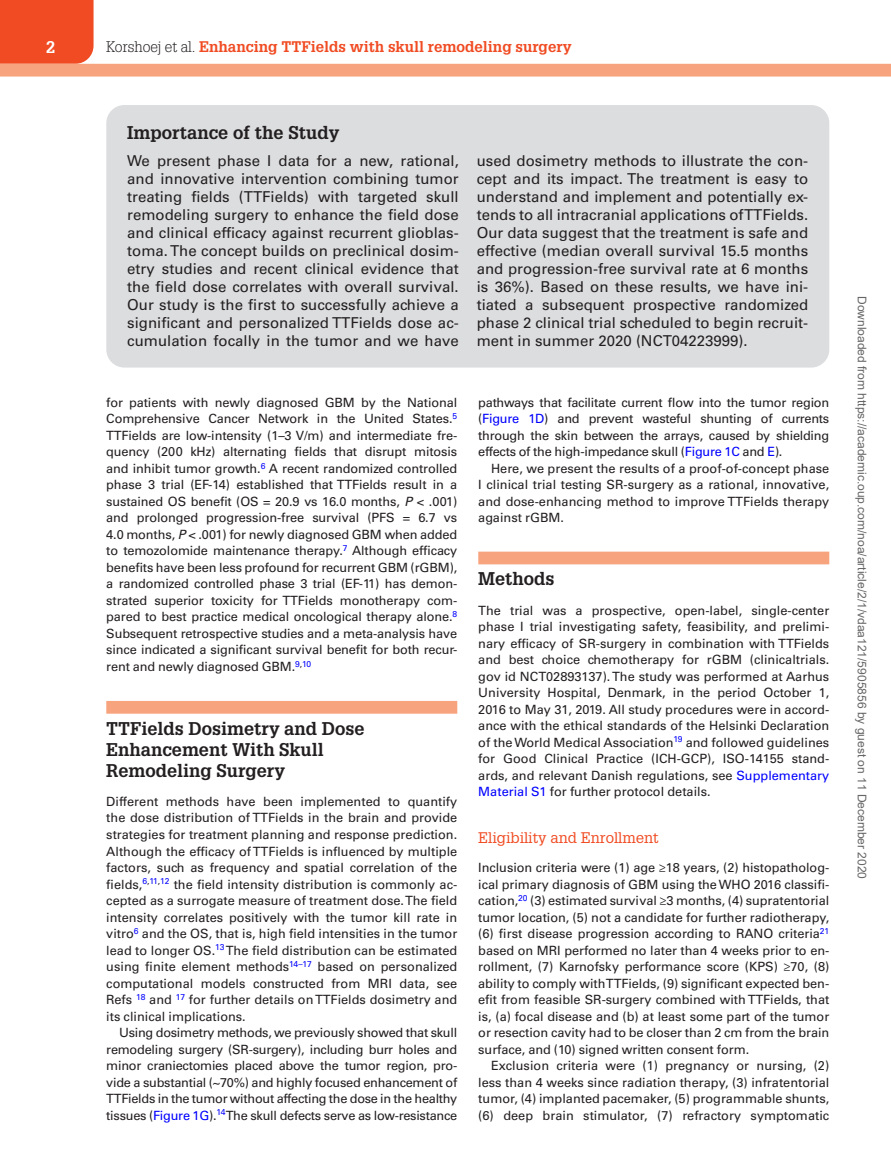
<style>
.page{position:relative;width:891px;height:1175px;background:#fff}
.page>*{position:absolute;margin:0;border:0;box-sizing:border-box;transform-origin:0 0}
.t1{font:700 18px/21px "Glypha LT Std";color:#231f20}
.t2{font:700 16.5px "Glypha LT Std";color:#fff}
.t3{font:15px/18px "Univers LT Std";color:#231f20;text-align:justify}
.t4{font:700 15px "Glypha LT Std";color:#f04b22}
.t5{font:15px "Glypha LT Std";color:#f04b22}
.t6{font:12.75px/16.5px "Univers LT Std";letter-spacing:-.005em;color:#231f20;text-align:justify}
.t7{font:12px "Arial";color:#666}
.s1{font-weight:300;color:#231f20}
.s2{font-style:italic}
.s3{color:#00f}
</style>
<div class="page">
<div style="left:0;top:0;width:94px;height:64px;background:#f04b22"></div>
<div style="left:0;top:64px;width:891px;height:12px;background:#f7a37d"></div>
<div style="left:106px;top:701px;width:351px;height:12px;background:#f7a37d"></div>
<div style="left:478px;top:551px;width:351px;height:13px;background:#f7a37d"></div>
<div style="left:106px;top:105px;width:723px;height:262px;background:#dcdddf;border-radius:18px"></div>
<p class="t2" style="left:46px;top:37px;width:11px">2</p>
<p class="t4" style="left:106px;top:37px;width:467px"><span class="s1">Korshoej et al.</span> Enhancing TTFields with skull remodeling surgery</p>
<h1 class="t1" style="left:127px;top:122px;width:214px">Importance of the Study</h1>
<p class="t3" style="left:127px;top:152px;width:333px">We present phase I data for a new, rational, and innovative intervention combining tumor treating fields (TTFields) with targeted skull remodeling surgery to enhance the field dose and clinical efficacy against recurrent glioblas&shy;toma. The concept builds on preclinical dosim&shy;etry studies and recent clinical evidence that the field dose correlates with overall survival.<br>Our study is the first to successfully achieve a significant and personalized TTFields dose ac&shy;cumulation focally in the tumor and we have</p>
<p class="t3" style="left:477px;top:152px;width:333px">used dosimetry methods to illustrate the con&shy;cept and its impact. The treatment is easy to understand and implement and potentially ex&shy;tends to all intracranial applications of TTFields.<br>Our data suggest that the treatment is safe and effective (median overall survival 15.5 months and progression-free survival rate at 6 months is 36%). Based on these results, we have ini&shy;tiated a subsequent prospective randomized phase 2 clinical trial scheduled to begin recruit&shy;ment in summer 2020 (NCT04223999).</p>
<p class="t6" style="left:106px;top:394px;width:353px">for patients with newly diagnosed GBM by the National Comprehensive Cancer Network in the United States.<sup>5<br></sup>TTFields are low-intensity (1–3 V/m) and intermediate fre&shy;quency (200 kHz) alternating fields that disrupt mitosis and inhibit tumor growth.<sup>6</sup> A recent randomized controlled phase 3 trial (EF-14) established that TTFields result in a sustained OS benefit (OS = 20.9 vs 16.0 months, <span class="s2">P</span> &lt; .001) and prolonged progression-free survival (PFS = 6.7 vs 4.0 months, <span class="s2">P</span> &lt; .001) for newly diagnosed GBM when added to temozolomide maintenance therapy.<sup>7</sup> Although efficacy benefits have been less profound for recurrent GBM (rGBM), a randomized controlled phase 3 trial (EF-11) has demon&shy;strated superior toxicity for TTFields monotherapy com&shy;pared to best practice medical oncological therapy alone.<sup>8<br></sup>Subsequent retrospective studies and a meta-analysis have since indicated a significant survival benefit for both recur&shy;rent and newly diagnosed GBM.<sup>9</sup><sup>,</sup><sup>10</sup></p>
<h1 class="t1" style="left:106px;top:717px;width:260px">TTFields Dosimetry and Dose<br>Enhancement With Skull<br>Remodeling Surgery</h1>
<p class="t6" style="left:106px;top:793px;width:353px">Different methods have been implemented to quantify the dose distribution of TTFields in the brain and provide strategies for treatment planning and response prediction.<br>Although the efficacy of TTFields is influenced by multiple factors, such as frequency and spatial correlation of the fields,<sup>6</sup><sup>,</sup><sup>11</sup><sup>,</sup><sup>12</sup> the field intensity distribution is commonly ac&shy;cepted as a surrogate measure of treatment dose. The field intensity correlates positively with the tumor kill rate in vitro<sup>6</sup> and the OS, that is, high field intensities in the tumor lead to longer OS.<sup>13</sup> The field distribution can be estimated using finite element methods<sup>14–17</sup> based on personalized computational models constructed from MRI data, see Refs <sup>18</sup> and <sup>17</sup> for further details on TTFields dosimetry and its clinical implications.</p>
<p class="t6" style="left:106px;top:1024px;width:353px;text-indent:13px">Using dosimetry methods, we previously showed that skull remodeling surgery (SR-surgery), including burr holes and minor craniectomies placed above the tumor region, pro&shy;vide a substantial (~70%) and highly focused enhancement of TTFields in the tumor without affecting the dose in the healthy tissues (<span class="s3">Figure 1G</span>).<sup>14</sup> The skull defects serve as low-resistance</p>
<p class="t6" style="left:478px;top:394px;width:353px">pathways that facilitate current flow into the tumor region (<span class="s3">Figure 1D</span>) and prevent wasteful shunting of currents through the skin between the arrays, caused by shielding effects of the high-impedance skull (<span class="s3">Figure 1C</span> and <span class="s3">E</span>).</p>
<p class="t6" style="left:478px;top:460px;width:353px;text-indent:13px">Here, we present the results of a proof-of-concept phase I clinical trial testing SR-surgery as a rational, innovative, and dose-enhancing method to improve TTFields therapy against rGBM.</p>
<h1 class="t1" style="left:478px;top:568px;width:78px">Methods</h1>
<p class="t6" style="left:478px;top:602px;width:353px">The trial was a prospective, open-label, single-center phase I trial investigating safety, feasibility, and prelimi&shy;nary efficacy of SR-surgery in combination with TTFields and best choice chemotherapy for rGBM (clinicaltrials. gov id NCT02893137). The study was performed at Aarhus University Hospital, Denmark, in the period October 1, 2016 to May 31, 2019. All study procedures were in accord&shy;ance with the ethical standards of the Helsinki Declaration of the World Medical Association<sup>19</sup> and followed guidelines for Good Clinical Practice (ICH-GCP), ISO-14155 stand&shy;ards, and relevant Danish regulations, see <span class="s3">Supplementary Material S1</span> for further protocol details.</p>
<p class="t5" style="left:478px;top:828px;width:182px">Eligibility and Enrollment</p>
<p class="t6" style="left:478px;top:859px;width:353px">Inclusion criteria were (1) age ≥18 years, (2) histopatholog&shy;ical primary diagnosis of GBM using the WHO 2016 classifi&shy;cation,<sup>20</sup> (3) estimated survival ≥3 months, (4) supratentorial tumor location, (5) not a candidate for further radiotherapy, (6) first disease progression according to RANO criteria<sup>21 </sup>based on MRI performed no later than 4 weeks prior to en&shy;rollment, (7) Karnofsky performance score (KPS) ≥70, (8) ability to comply with TTFields, (9) significant expected ben&shy;efit from feasible SR-surgery combined with TTFields, that is, (a) focal disease and (b) at least some part of the tumor or resection cavity had to be closer than 2 cm from the brain surface, and (10) signed written consent form.</p>
<p class="t6" style="left:478px;top:1057px;width:353px;text-indent:13px">Exclusion criteria were (1) pregnancy or nursing, (2) less than 4 weeks since radiation therapy, (3) infratentorial tumor, (4) implanted pacemaker, (5) programmable shunts, (6) deep brain stimulator, (7) refractory symptomatic</p>
<p class="t7" style="left:866px;top:296px;width:584px;rotate:90deg">Downloaded from https://academic.oup.com/noa/article/2/1/vdaa121/5905856 by guest on 11 December 2020</p>
</div>
